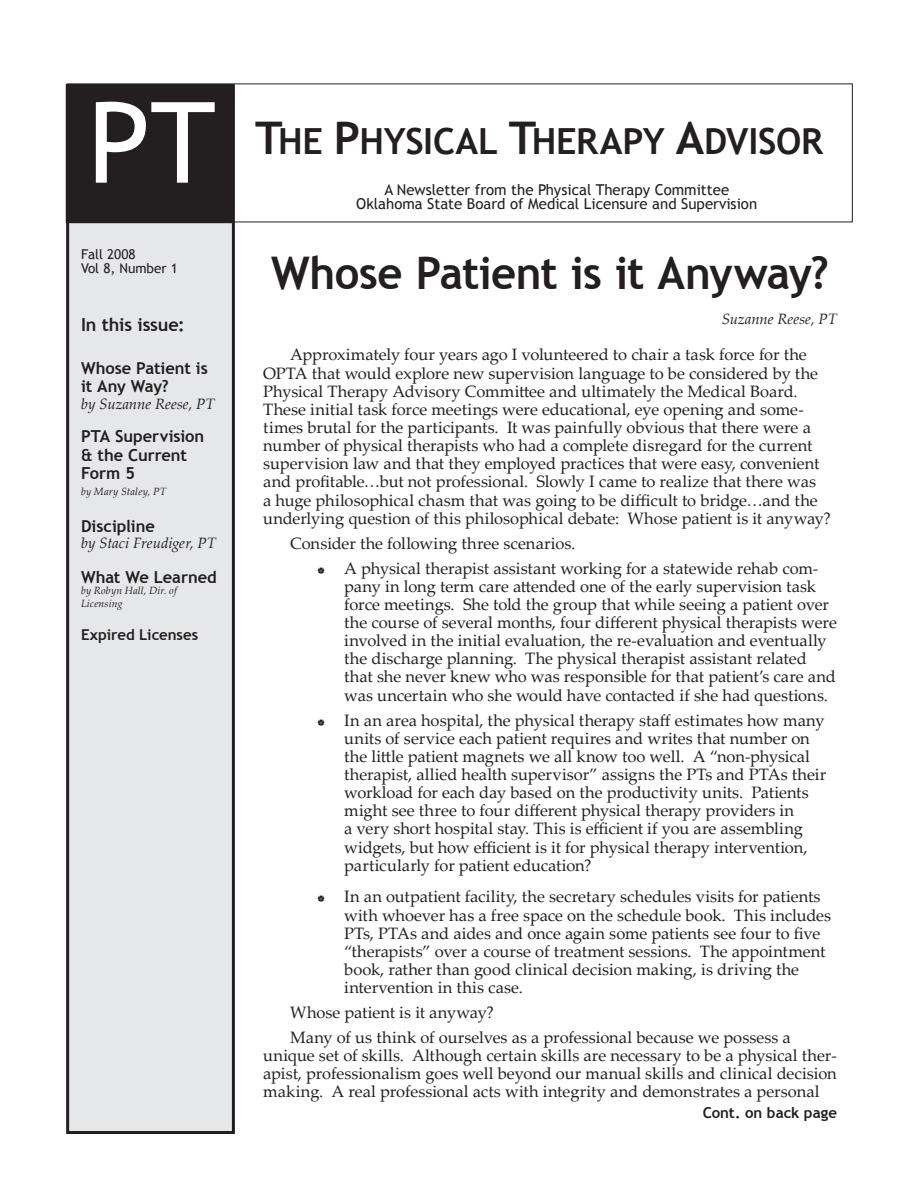
<style>
.page{position:relative;width:918px;height:1188px;background:#fff}
.page>*{position:absolute;margin:0;border:0;box-sizing:border-box;transform-origin:0 0}
.t1{font:112.5px "Trebuchet MS";color:#fff}
.t2{font:700 45px "Trebuchet MS";letter-spacing:-.015em;color:#231f20}
.t3{font:700 36px "Trebuchet MS";letter-spacing:-.005em;color:#231f20}
.t4{font:700 18px "Trebuchet MS";letter-spacing:-.01em;color:#231f20}
.t5{font:16.5px/18.1px "Palatino Linotype";letter-spacing:-.005em;color:#231f20}
.t6{font:700 16.5px/18.1px "Trebuchet MS";letter-spacing:-.005em;color:#231f20}
.t7{font:15px "Trebuchet MS";color:#231f20}
.t8{font:italic 15px "Palatino Linotype";color:#231f20}
.t9{font:700 15px "Trebuchet MS";color:#231f20}
.t10{font:13.5px/14.2px "Trebuchet MS";color:#231f20}
.t11{font:italic 10.5px/13.2px "Palatino Linotype";letter-spacing:.01em;color:#231f20}
.s1{font-size:45px}
</style>
<div class="page">
<div style="left:68px;top:86px;width:165px;height:1046px;background:#e6e7e9"></div>
<div style="left:66px;top:84px;width:169px;height:1050px;border:3px solid #231f20"></div>
<div style="left:66px;top:85px;width:167px;height:138px;background:#231f20"></div>
<div style="left:67px;top:84px;width:786px;height:138px;border:1px solid #231f20"></div>
<h1 class="t1" style="left:88px;top:77px;width:130px">PT</h1>
<p class="t10" style="left:81px;top:247px;width:98px">Fall 2008<br>Vol 8, Number 1</p>
<p class="t4" style="left:81px;top:313px;width:105px">In this issue:</p>
<p class="t6" style="left:81px;top:359px;width:128px">Whose Patient is it Any Way?</p>
<p class="t8" style="left:81px;top:393px;width:135px">by Suzanne Reese, PT</p>
<p class="t6" style="left:81px;top:428px;width:125px">PTA Supervision &amp; the Current<br>Form 5</p>
<p class="t11" style="left:81px;top:485px;width:87px">by Mary Staley, PT</p>
<p class="t6" style="left:81px;top:517px;width:75px">Discipline</p>
<p class="t8" style="left:81px;top:532px;width:136px">by Staci Freudiger, PT</p>
<p class="t6" style="left:81px;top:568px;width:137px">What We Learned</p>
<p class="t11" style="left:81px;top:584px;width:97px">by Robyn Hall, Dir. of<br>Licensing</p>
<p class="t9" style="left:81px;top:625px;width:119px">Expired Licenses</p>
<h3 class="t3" style="left:255px;top:118px;width:569px"><span class="s1">T</span>HE <span class="s1">P</span>HYSICAL <span class="s1">T</span>HERAPY <span class="s1">A</span>DVISOR</h3>
<p class="t7" style="left:384px;top:181px;width:346px">A Newsletter from the Physical Therapy Committee</p>
<p class="t7" style="left:356px;top:194px;width:403px">Oklahoma State Board of Medical Licensure and Supervision</p>
<h2 class="t2" style="left:271px;top:245px;width:559px">Whose Patient is it Anyway?</h2>
<p class="t8" style="left:722px;top:308px;width:117px">Suzanne Reese, PT</p>
<p class="t5" style="left:263px;top:345px;width:569px;text-indent:27px">Approximately four years ago I volunteered to chair a task force for the OPTA that would explore new supervision language to be considered by the Physical Therapy Advisory Committee and ultimately the Medical Board.<br>These initial task force meetings were educational, eye opening and some&shy;times brutal for the participants. It was painfully obvious that there were a number of physical therapists who had a complete disregard for the current supervision law and that they employed practices that were easy, convenient and profitable…but not professional. Slowly I came to realize that there was<br>a huge philosophical chasm that was going to be difficult to bridge…and the underlying question of this philosophical debate: Whose patient is it anyway?</p>
<p class="t5" style="left:344px;top:530px;width:476px;line-height:24.9px;text-indent:-54px">Consider the following three scenarios.<br>A physical therapist assistant working for a statewide rehab com-</p>
<p class="t5" style="left:344px;top:576px;width:494px">pany in long term care attended one of the early supervision task force meetings. She told the group that while seeing a patient over the course of several months, four different physical therapists were involved in the initial evaluation, the re-evaluation and eventually the discharge planning. The physical therapist assistant related that she never knew who was responsible for that patient’s care and was uncertain who she would have contacted if she had questions.</p>
<p class="t5" style="left:344px;top:710px;width:484px">In an area hospital, the physical therapy staff estimates how many units of service each patient requires and writes that number on the little patient magnets we all know too well. A “non-physical therapist, allied health supervisor” assigns the PTs and PTAs their workload for each day based on the productivity units. Patients might see three to four different physical therapy providers in<br>a very short hospital stay. This is efficient if you are assembling widgets, but how efficient is it for physical therapy intervention, particularly for patient education?</p>
<p class="t5" style="left:344px;top:887px;width:488px">In an outpatient facility, the secretary schedules visits for patients with whoever has a free space on the schedule book. This includes PTs, PTAs and aides and once again some patients see four to five “therapists” over a course of treatment sessions. The appointment book, rather than good clinical decision making, is driving the intervention in this case.</p>
<p class="t5" style="left:290px;top:999px;width:502px;line-height:24.9px">Whose patient is it anyway?<br>Many of us think of ourselves as a professional because we possess a</p>
<p class="t5" style="left:263px;top:1046px;width:575px;text-align:justify">unique set of skills. Although certain skills are necessary to be a physical ther&shy;apist, professionalism goes well beyond our manual skills and clinical decision making. A real professional acts with integrity and demonstrates a personal</p>
<p class="t9" style="left:703px;top:1103px;width:136px">Cont. on back page</p>
</div>
